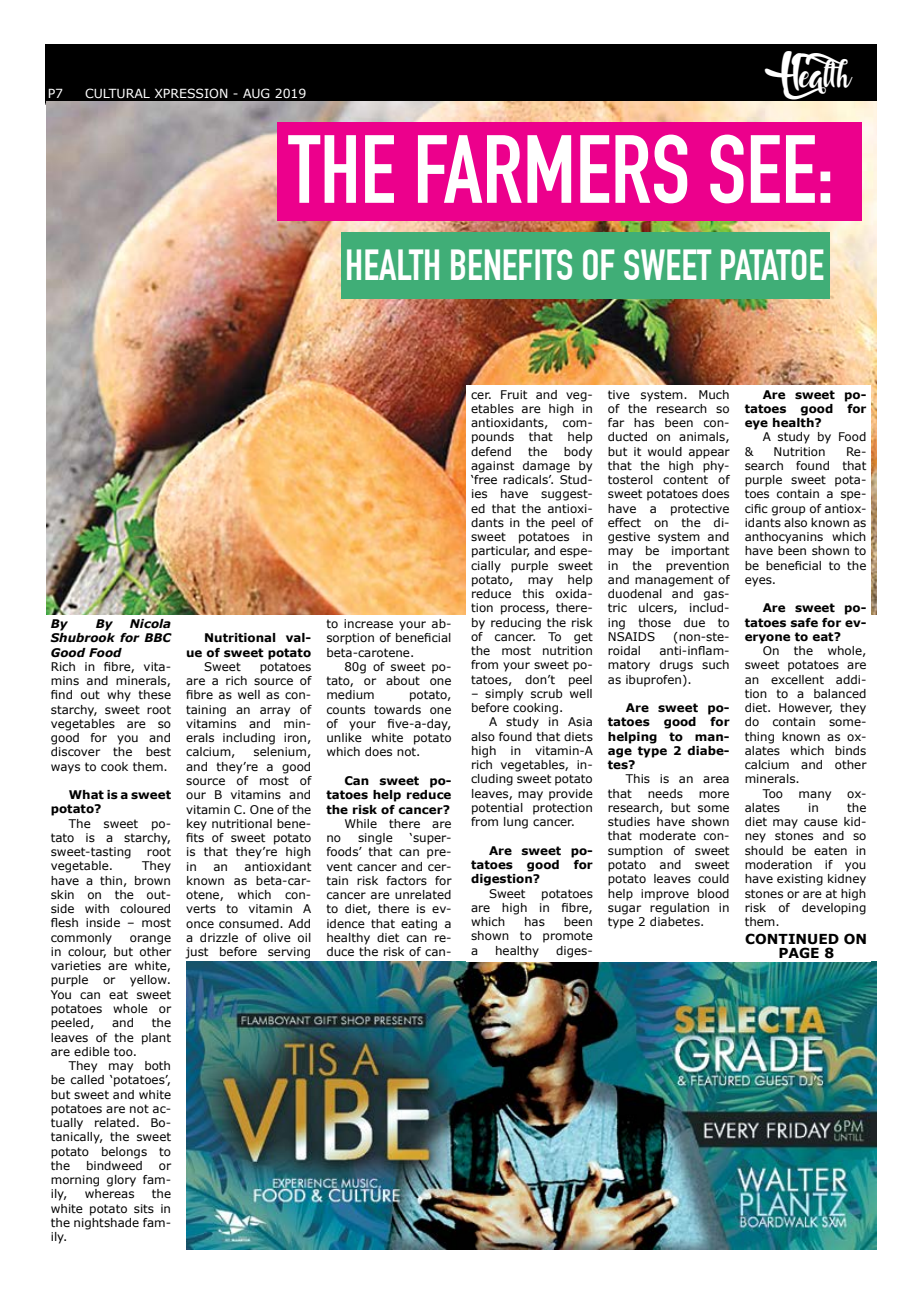
<style>
.page{position:relative;width:922px;height:1294px;background:#fff}
.page>*{position:absolute;margin:0;border:0;box-sizing:border-box;transform-origin:0 0}
.t1{font:700 95px "DIN Condensed";color:#fff}
.t2{font:700 42.5px "DIN Condensed";color:#fff}
.t3{font:20px "Lostin Wild";color:#fff}
.t4{font:700 13.75px/13.8px "Verdana";color:#000;text-align:center}
.t5{font:12.5px "Verdana";color:#fff}
.t6{font:11.88px/14.2px "Verdana";color:#000;text-align:justify}
.t7{font:700 11.88px/14.2px "Verdana";color:#000;text-align:justify}
.t8{font:italic 700 11.88px/14.2px "Verdana";color:#000;text-align:justify}
</style>
<div class="page">
<div style="left:45px;top:44px;width:831px;height:59px;background:#000"></div>
<hr style="left:45px;top:103px;width:831px;height:1px;background:#000">
<img style="left:186px;top:961px;width:690px;height:288px">
<img style="left:46px;top:101px;width:830px;height:513px">
<div style="left:466px;top:386px;width:404px;height:575px;background:#fff"></div>
<div style="left:277px;top:122px;width:584px;height:99px;background:#ec008c"></div>
<div style="left:341px;top:233px;width:489px;height:66px;background:#40ae77"></div>
<h3 class="t3" style="left:771px;top:73px;width:114px">H ealth</h3>
<h1 class="t1" style="left:288px;top:114px;width:547px">THE FARMERS SEE:</h1>
<p class="t5" style="left:48px;top:85px;width:17px">P7</p>
<p class="t5" style="left:85px;top:85px;width:223px">CULTURAL XPRESSION - AUG 2019</p>
<h2 class="t2" style="left:345px;top:240px;width:480px">HEALTH BENEFITS OF SWEET PATATOE</h2>
<p class="t8" style="left:51px;top:616px;width:122px;text-indent:79px">Nicola Shubrook for BBC Good Food</p>
<p class="t6" style="left:51px;top:659px;width:122px">Rich in fibre, vita&shy;mins and minerals, find out why these starchy, sweet root vegetables are so good for you and discover the best ways to cook them.</p>
<p class="t7" style="left:51px;top:787px;width:122px;text-indent:18px">What is a sweet potato?</p>
<p class="t6" style="left:51px;top:816px;width:122px;text-indent:18px">The sweet po&shy;tato is a starchy, sweet-tasting</p>
<p class="t8" style="left:51px;top:616px;width:18px">By</p>
<p class="t8" style="left:96px;top:616px;width:18px">By</p>
<p class="t6" style="left:147px;top:844px;width:26px">root</p>
<p class="t6" style="left:51px;top:859px;width:64px">vegetable.</p>
<p class="t6" style="left:51px;top:859px;width:122px;text-indent:91px">They have a thin, brown skin on the out&shy;side with coloured flesh inside – most commonly</p>
<p class="t6" style="left:51px;top:930px;width:122px;text-indent:79px">orange in colour, but other varieties are white, purple or yellow.<br>You can eat sweet potatoes whole or peeled,</p>
<p class="t6" style="left:51px;top:1015px;width:122px;text-indent:101px">the leaves of the plant are edible too.</p>
<p class="t6" style="left:51px;top:1058px;width:122px;text-indent:18px">They may both be called ‘potatoes’, but sweet and white potatoes are not ac&shy;tually related. Bo&shy;tanically, the sweet potato belongs to the</p>
<p class="t6" style="left:112px;top:1015px;width:24px">and</p>
<p class="t6" style="left:86px;top:1158px;width:58px">bindweed</p>
<p class="t6" style="left:51px;top:1158px;width:122px;text-indent:108px">or morning glory fam&shy;ily,</p>
<p class="t6" style="left:51px;top:1186px;width:122px;text-indent:101px">the white potato sits in the nightshade fam&shy;ily.</p>
<p class="t6" style="left:85px;top:1186px;width:51px">whereas</p>
<p class="t7" style="left:186px;top:631px;width:127px;text-align:right">Nutritional val&shy;ue of sweet potato</p>
<p class="t6" style="left:204px;top:659px;width:38px">Sweet</p>
<p class="t6" style="left:186px;top:659px;width:127px;text-indent:74px">potatoes are a rich source of fibre as well as con&shy;taining an array of vitamins and min&shy;erals including iron, calcium,</p>
<p class="t6" style="left:186px;top:745px;width:127px;text-indent:67px">selenium, and they’re a good source of most of our B vitamins and vitamin C. One of the key nutritional bene&shy;fits of sweet potato is that they’re high in</p>
<p class="t6" style="left:186px;top:859px;width:127px;text-indent:58px">antioxidant known as beta-car&shy;otene, which con&shy;verts to vitamin A once consumed. Add a drizzle of olive oil just before serving</p>
<p class="t6" style="left:213px;top:859px;width:16px">an</p>
<p class="t6" style="left:326px;top:617px;width:127px">to increase your ab&shy;sorption of beneficial beta-carotene.</p>
<p class="t6" style="left:326px;top:659px;width:127px;text-indent:18px">80g of sweet po&shy;tato, or about one medium</p>
<p class="t6" style="left:326px;top:688px;width:127px;text-indent:83px">potato, counts towards one of your five-a-day, unlike white potato which does not.</p>
<p class="t7" style="left:326px;top:773px;width:127px;text-indent:18px">Can sweet po&shy;tatoes help reduce the risk of cancer?</p>
<p class="t6" style="left:344px;top:816px;width:109px">While there are</p>
<p class="t6" style="left:326px;top:830px;width:16px">no</p>
<p class="t6" style="left:358px;top:830px;width:36px">single</p>
<p class="t6" style="left:326px;top:830px;width:127px;text-indent:83px">‘super&shy;foods’ that can pre&shy;vent cancer and cer&shy;tain risk factors for cancer are unrelated to diet, there is ev&shy;idence that eating a healthy diet can re&shy;duce the risk of can-</p>
<p class="t6" style="left:471px;top:387px;width:123px">cer. Fruit and veg&shy;etables are high in antioxidants, com&shy;pounds that help defend</p>
<p class="t6" style="left:471px;top:444px;width:123px;text-indent:93px">body against damage by ‘free radicals’. Stud&shy;ies have suggest&shy;ed that the antioxi&shy;dants in the peel of sweet potatoes in particular, and espe&shy;cially purple sweet potato, may help reduce this oxida&shy;tion process, there&shy;by reducing the risk of cancer. To get the most nutrition from your sweet po&shy;tatoes, don’t peel</p>
<p class="t6" style="left:471px;top:686px;width:123px">– simply scrub well before cooking.</p>
<p class="t6" style="left:471px;top:715px;width:123px;text-indent:18px">A study in Asia also found that diets high in vitamin-A rich vegetables, in&shy;cluding sweet potato leaves, may provide potential protection from lung cancer.</p>
<p class="t7" style="left:471px;top:843px;width:123px;text-indent:18px">Are sweet po&shy;tatoes good for digestion?</p>
<p class="t6" style="left:489px;top:886px;width:38px">Sweet</p>
<p class="t6" style="left:528px;top:444px;width:21px">the</p>
<p class="t6" style="left:471px;top:886px;width:123px;text-indent:70px">potatoes are high in fibre, which</p>
<p class="t6" style="left:471px;top:914px;width:123px;text-indent:93px">been shown to promote a</p>
<p class="t6" style="left:524px;top:914px;width:22px">has</p>
<p class="t6" style="left:495px;top:943px;width:46px">healthy</p>
<p class="t6" style="left:556px;top:943px;width:38px">diges-</p>
<p class="t6" style="left:607px;top:387px;width:123px">tive system. Much of the research so far has been con&shy;ducted on animals, but it would appear that the high phy&shy;tosterol content of sweet potatoes does have a protective effect on the di&shy;gestive system and may be important in the prevention and management of duodenal and gas&shy;tric ulcers, includ&shy;ing those due to NSAIDS</p>
<p class="t6" style="left:673px;top:629px;width:58px">(non-ste-</p>
<p class="t6" style="left:607px;top:644px;width:123px;text-indent:51px">anti-inflam&shy;matory drugs such as ibuprofen).</p>
<p class="t7" style="left:607px;top:700px;width:123px;text-indent:18px">Are sweet po&shy;tatoes good for helping to man&shy;age type 2 diabe&shy;tes?</p>
<p class="t6" style="left:607px;top:772px;width:123px;text-indent:18px">This is an area that</p>
<p class="t6" style="left:607px;top:644px;width:35px">roidal</p>
<p class="t6" style="left:647px;top:786px;width:37px">needs</p>
<p class="t6" style="left:607px;top:786px;width:123px;text-indent:91px">more research, but some studies have shown that moderate con&shy;sumption of sweet potato and sweet potato leaves could help improve blood sugar regulation in type 2 diabetes.</p>
<p class="t7" style="left:744px;top:387px;width:123px;text-indent:18px">Are sweet po&shy;tatoes good for eye health?</p>
<p class="t6" style="left:762px;top:430px;width:105px">A study by Food</p>
<p class="t6" style="left:744px;top:444px;width:10px">&amp;</p>
<p class="t6" style="left:773px;top:444px;width:54px">Nutrition</p>
<p class="t6" style="left:744px;top:444px;width:123px;text-indent:101px">Re&shy;search found that purple sweet pota&shy;toes contain a spe&shy;cific group of antiox&shy;idants also known as anthocyanins which have been shown to be beneficial to the eyes.</p>
<p class="t7" style="left:744px;top:601px;width:123px;text-indent:18px">Are sweet po&shy;tatoes safe for ev&shy;eryone to eat?</p>
<p class="t6" style="left:762px;top:644px;width:105px">On the whole,</p>
<p class="t6" style="left:744px;top:658px;width:123px">sweet potatoes are</p>
<p class="t6" style="left:744px;top:672px;width:123px">an excellent addi-</p>
<p class="t6" style="left:744px;top:686px;width:123px">tion to a balanced</p>
<p class="t6" style="left:744px;top:701px;width:123px">diet. However, they</p>
<p class="t6" style="left:744px;top:715px;width:123px">do contain some-</p>
<p class="t6" style="left:744px;top:729px;width:123px">thing known as ox-</p>
<p class="t6" style="left:744px;top:743px;width:123px">alates which binds</p>
<p class="t6" style="left:744px;top:758px;width:123px">calcium and other</p>
<p class="t6" style="left:744px;top:772px;width:57px">minerals.</p>
<p class="t6" style="left:762px;top:786px;width:22px">Too</p>
<p class="t6" style="left:798px;top:786px;width:35px">many</p>
<p class="t6" style="left:847px;top:786px;width:21px">ox-</p>
<p class="t6" style="left:744px;top:800px;width:37px">alates</p>
<p class="t6" style="left:808px;top:800px;width:12px">in</p>
<p class="t6" style="left:744px;top:800px;width:123px;text-indent:102px">the diet may cause kid&shy;ney stones and so should be eaten in moderation if you have existing kidney stones or are at high risk of developing them.</p>
<p class="t4" style="left:745px;top:932px;width:123px">CONTINUED ON<br>PAGE 8</p>
</div>
